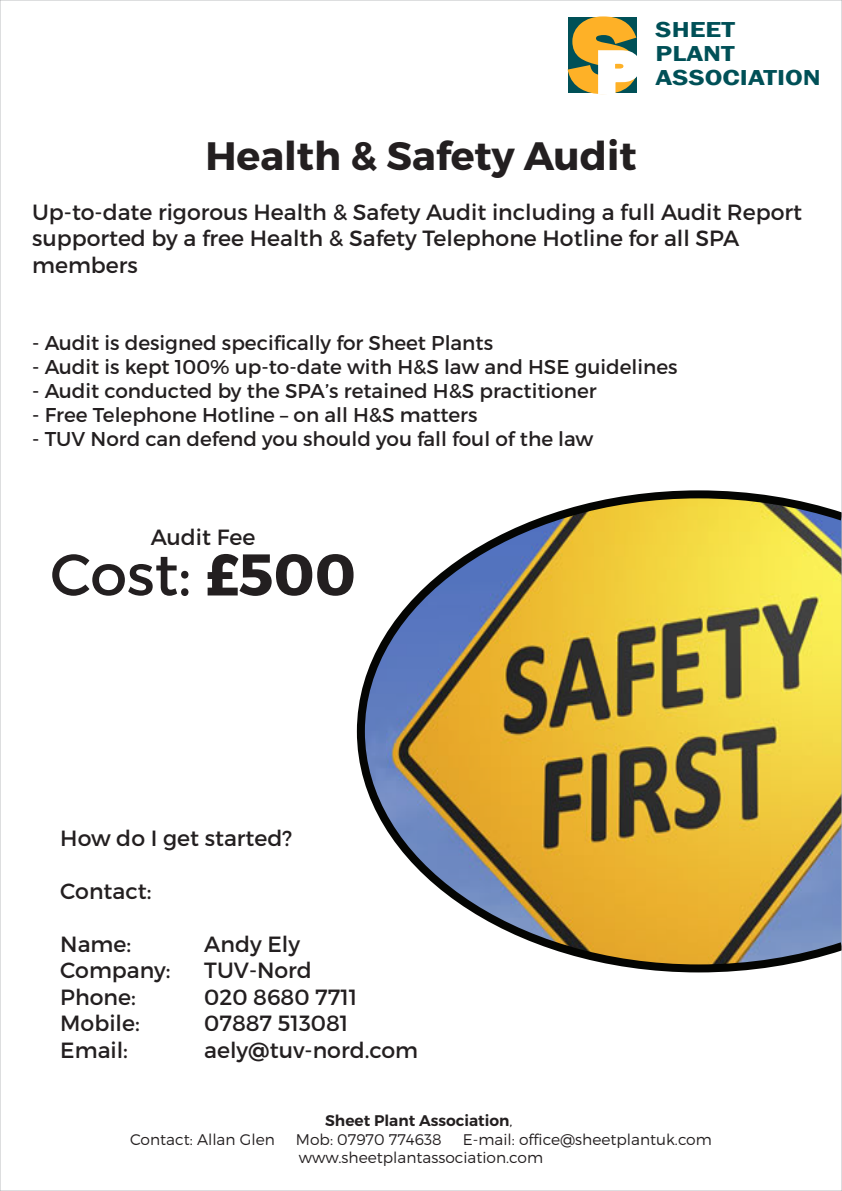
<style>
.page{position:relative;width:842px;height:1191px;background:#fff}
.page>*{position:absolute;margin:0;border:0;box-sizing:border-box;transform-origin:0 0}
.t1{font:58.6px "Montserrat";color:#231f20}
.t2{font:700 39.6px "Montserrat";color:#231f20}
.t3{font:600 22.2px/24.2px "Franklin Gothic";color:#005057;scale:1.25 1}
.t4{font:22px/26.4px "Montserrat";color:#231f20}
.t5{font:20px "Montserrat";color:#231f20}
.t6{font:300 15.4px/18.4px "Montserrat";color:#231f20}
.t7{font:600 15.4px "Montserrat";color:#231f20}
.s1{font-weight:700}
.s2{font-weight:300}
</style>
<div class="page">
<svg style="left:356px;top:490px;width:484px;height:483px"></svg>
<svg style="left:567px;top:16px;width:70px;height:79px"></svg>
<p class="t3" style="left:656px;top:18px;width:134px">SHEET<br>PLANT<br>ASSOCIATION</p>
<h2 class="t2" style="left:205px;top:131px;width:433px">Health &amp; Safety Audit</h2>
<p class="t4" style="left:32px;top:199px;width:771px">Up-to-date rigorous Health &amp; Safety Audit including a full Audit Report supported by a free Health &amp; Safety Telephone Hotline for all SPA members</p>
<p class="t5" style="left:32px;top:330px;width:462px">- Audit is designed specifically for Sheet Plants</p>
<p class="t5" style="left:32px;top:354px;width:647px">- Audit is kept 100% up-to-date with H&amp;S law and HSE guidelines</p>
<p class="t5" style="left:32px;top:378px;width:566px">- Audit conducted by the SPA’s retained H&amp;S practitioner</p>
<p class="t5" style="left:32px;top:402px;width:447px">- Free Telephone Hotline – on all H&amp;S matters</p>
<p class="t5" style="left:32px;top:426px;width:563px">- TUV Nord can defend you should you fall foul of the law</p>
<p class="t4" style="left:151px;top:524px;width:106px">Audit Fee</p>
<h1 class="t1" style="left:50px;top:538px;width:307px">Cost: <span class="s1">£500</span></h1>
<p class="t4" style="left:60px;top:825px;width:233px">How do I get started?</p>
<p class="t4" style="left:60px;top:878px;width:93px">Contact:</p>
<p class="t4" style="left:60px;top:930px;width:72px">Name:</p>
<p class="t4" style="left:204px;top:930px;width:97px">Andy Ely</p>
<p class="t4" style="left:60px;top:957px;width:112px">Company:</p>
<p class="t4" style="left:204px;top:957px;width:109px">TUV-Nord</p>
<p class="t4" style="left:60px;top:983px;width:77px">Phone:</p>
<p class="t4" style="left:204px;top:983px;width:155px">020 8680 7711</p>
<p class="t4" style="left:60px;top:1010px;width:81px">Mobile:</p>
<p class="t4" style="left:204px;top:1010px;width:146px">07887 513081</p>
<p class="t4" style="left:60px;top:1036px;width:69px">Email:</p>
<p class="t4" style="left:204px;top:1036px;width:215px">aely@tuv-nord.com</p>
<p class="t7" style="left:325px;top:1111px;width:189px">Sheet Plant Association<span class="s2">,</span></p>
<p class="t6" style="left:299px;top:1130px;width:414px;text-indent:164px">E-mail: office@sheetplantuk.com www.sheetplantassociation.com</p>
<p class="t6" style="left:130px;top:1130px;width:146px">Contact: Allan Glen</p>
<p class="t6" style="left:296px;top:1130px;width:147px">Mob: 07970 774638</p>
</div>
